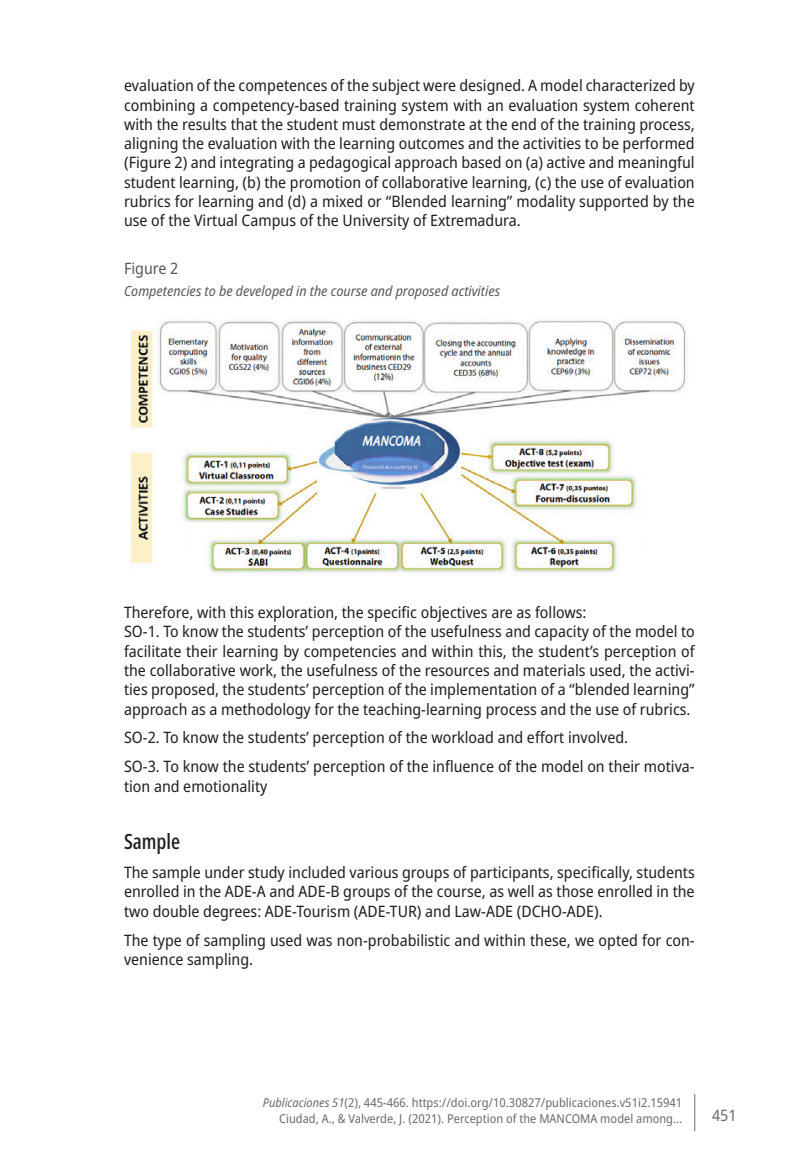
<style>
.page{position:relative;width:794px;height:1166px;background:#fff}
.page>*{position:absolute;margin:0;border:0;box-sizing:border-box;transform-origin:0 0}
.sps_tit_secc_2{font:500 extra-condensed 21px "Noto Sans";color:#231f20}
.sps_figuras{font:semi-condensed 15.75px/19.2px "Noto Sans";color:#231f20;text-align:justify}
.sps_figuras_num{font:semi-condensed 15.75px "Noto Sans";color:#57585a}
.t1{font:semi-condensed 15.75px "Noto Sans";color:#6c6d70}
.sps_figuras_titulo{font:italic semi-condensed 14px "Noto Sans";color:#57585a}
.t2{font:semi-condensed 12.25px/15.8px "Noto Sans";color:#6c6d70;text-align:right}
.s1{font-style:italic}
</style>
<div class="page">
<hr style="left:694px;top:1094px;width:1px;height:37px;background:#6c6d70">
<img style="left:130px;top:320px;width:557px;height:254px">
<p class="sps_figuras" style="left:124px;top:76px;width:572px">evaluation of the competences of the subject were designed. A model characterized by combining a competency-based training system with an evaluation system coherent with the results that the student must demonstrate at the end of the training process, aligning the evaluation with the learning outcomes and the activities to be performed (Figure 2) and integrating a pedagogical approach based on (a) active and meaningful student learning, (b) the promotion of collaborative learning, (c) the use of evaluation rubrics for learning and (d) a mixed or “Blended learning” modality supported by the use of the Virtual Campus of the University of Extremadura.</p>
<p class="sps_figuras_num" style="left:124px;top:257px;width:56px">Figure 2</p>
<p class="sps_figuras_titulo" style="left:124px;top:281px;width:378px">Competencies to be developed in the course and proposed activities</p>
<p class="sps_figuras" style="left:124px;top:603px;width:464px">Therefore, with this exploration, the specific objectives are as follows:</p>
<p class="sps_figuras" style="left:124px;top:622px;width:572px">SO-1. To know the students’ perception of the usefulness and capacity of the model to facilitate their learning by competencies and within this, the student’s perception of the collaborative work, the usefulness of the resources and materials used, the activi&shy;ties proposed, the students’ perception of the implementation of a “blended learning” approach as a methodology for the teaching-learning process and the use of rubrics.</p>
<p class="sps_figuras" style="left:124px;top:728px;width:506px">SO-2. To know the students’ perception of the workload and effort involved.</p>
<p class="sps_figuras" style="left:124px;top:757px;width:572px">SO-3. To know the students’ perception of the influence of the model on their motiva&shy;tion and emotionality</p>
<p class="sps_tit_secc_2" style="left:124px;top:827px;width:58px">Sample</p>
<p class="sps_figuras" style="left:124px;top:863px;width:572px">The sample under study included various groups of participants, specifically, students enrolled in the ADE-A and ADE-B groups of the course, as well as those enrolled in the two double degrees: ADE-Tourism (ADE-TUR) and Law-ADE (DCHO-ADE).</p>
<p class="sps_figuras" style="left:124px;top:930px;width:572px">The type of sampling used was non-probabilistic and within these, we opted for con&shy;venience sampling.</p>
<p class="t2" style="left:263px;top:1095px;width:421px"><span class="s1">Publicaciones 51</span>(2), 445-466. https://doi.org/10.30827/publicaciones.v51i2.15941<br>Ciudad, A., &amp; Valverde, J. (2021). Perception of the MANCOMA model among…</p>
<p class="t1" style="left:712px;top:1104px;width:26px">451</p>
</div>
